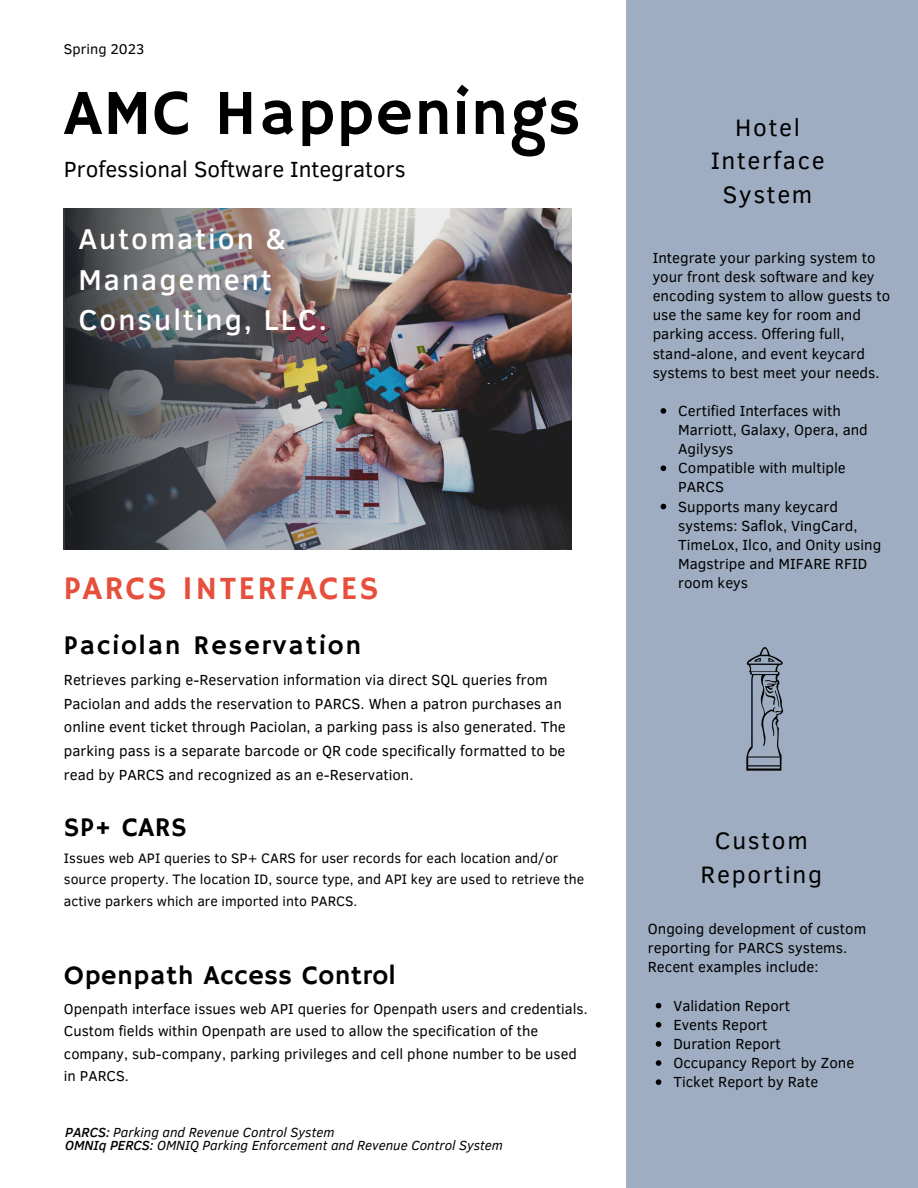
<style>
.page{position:relative;width:918px;height:1188px;background:#fff}
.page>*{position:absolute;margin:0;border:0;box-sizing:border-box;transform-origin:0 0}
.t1{font:64.5px "Hammersmith One";letter-spacing:.02em;color:#000}
.t2{font:33px "Hammersmith One";letter-spacing:.07em;color:#e74f3d}
.t3{font:500 29.4px/40.5px "Clear Sans";letter-spacing:.07em;color:#fff}
.t4{font:27px "Hammersmith One";letter-spacing:.02em;color:#000}
.t5{font:27px "Hammersmith One";letter-spacing:.07em;color:#000}
.t6{font:24.45px/33.8px "Clear Sans";letter-spacing:.07em;color:#000;text-align:center}
.t7{font:22.5px "Clear Sans";color:#000}
.t8{font:15px/19.2px "Clear Sans";color:#000}
.t9{font:14.7px/22.5px "Clear Sans";color:#000}
.t10{font:14.4px "Clear Sans";color:#000}
.t11{font:14.1px/21.3px "Clear Sans";color:#000}
.t12{font:italic 13.5px "Clear Sans";color:#000}
.s1{font-weight:500}
</style>
<div class="page">
<div style="left:626px;top:0;width:292px;height:1188px;background:#9eadc1"></div>
<img style="left:360px;top:209px;width:212px;height:341px">
<img style="left:64px;top:209px;width:296px;height:341px">
<img style="left:746px;top:647px;width:38px;height:124px">
<svg style="left:661px;top:408px;width:5px;height:6px"></svg>
<svg style="left:661px;top:465px;width:5px;height:6px"></svg>
<svg style="left:661px;top:504px;width:5px;height:5px"></svg>
<svg style="left:656px;top:1003px;width:5px;height:5px"></svg>
<svg style="left:656px;top:1022px;width:5px;height:6px"></svg>
<svg style="left:656px;top:1041px;width:5px;height:6px"></svg>
<svg style="left:656px;top:1060px;width:5px;height:6px"></svg>
<svg style="left:656px;top:1079px;width:5px;height:6px"></svg>
<p class="t10" style="left:64px;top:38px;width:82px">Spring 2023</p>
<p class="t1" style="left:64px;top:76px;width:518px">AMC Happenings</p>
<p class="t7" style="left:64px;top:152px;width:343px">Professional Software Integrators</p>
<p class="t3" style="left:78px;top:217px;width:250px">Automation &amp;<br>Management<br>Consulting, LLC.</p>
<p class="t2" style="left:64px;top:569px;width:316px">PARCS INTERFACES</p>
<p class="t5" style="left:64px;top:630px;width:299px">Paciolan Reservation</p>
<p class="t8" style="left:64px;top:667px;width:503px;line-height:23.7px">Retrieves parking e-Reservation information via direct SQL queries from Paciolan and adds the reservation to PARCS. When a patron purchases an online event ticket through Paciolan, a parking pass is also generated. The parking pass is a separate barcode or QR code specifically formatted to be read by PARCS and recognized as an e-Reservation.</p>
<p class="t4" style="left:64px;top:811px;width:124px">SP+ CARS</p>
<p class="t11" style="left:64px;top:847px;width:522px">Issues web API queries to SP+ CARS for user records for each location and/or source property. The location ID, source type, and API key are used to retrieve the active parkers which are imported into PARCS.</p>
<p class="t4" style="left:64px;top:960px;width:333px">Openpath Access Control</p>
<p class="t9" style="left:64px;top:996px;width:525px">Openpath interface issues web API queries for Openpath users and credentials.<br>Custom fields within Openpath are used to allow the specification of the company, sub-company, parking privileges and cell phone number to be used in PARCS.</p>
<p class="t12" style="left:65px;top:1122px;width:271px"><span class="s1">PARCS:</span> Parking and Revenue Control System</p>
<p class="t12" style="left:65px;top:1135px;width:439px"><span class="s1">OMNIq PERCS:</span> OMNIQ Parking Enforcement and Revenue Control System</p>
<p class="t6" style="left:711px;top:109px;width:115px">Hotel<br>Interface<br>System</p>
<p class="t8" style="left:653px;top:247px;width:239px">Integrate your parking system to your front desk software and key encoding system to allow guests to use the same key for room and parking access. Offering full, stand-alone, and event keycard systems to best meet your needs.</p>
<p class="t8" style="left:678px;top:400px;width:191px">Certified Interfaces with<br>Marriott, Galaxy, Opera, and<br>Agilysys</p>
<p class="t8" style="left:678px;top:458px;width:169px">Compatible with multiple<br>PARCS</p>
<p class="t8" style="left:678px;top:496px;width:205px">Supports many keycard systems: Saflok, VingCard,<br>TimeLox, Ilco, and Onity using<br>Magstripe and MIFARE RFID room keys</p>
<p class="t6" style="left:701px;top:822px;width:123px">Custom<br>Reporting</p>
<p class="t8" style="left:648px;top:919px;width:220px">Ongoing development of custom reporting for PARCS systems.<br>Recent examples include:</p>
<p class="t8" style="left:673px;top:995px;width:118px">Validation Report</p>
<p class="t8" style="left:673px;top:1014px;width:96px">Events Report</p>
<p class="t8" style="left:673px;top:1033px;width:109px">Duration Report</p>
<p class="t8" style="left:673px;top:1052px;width:182px">Occupancy Report by Zone</p>
<p class="t8" style="left:673px;top:1072px;width:146px">Ticket Report by Rate</p>
</div>
